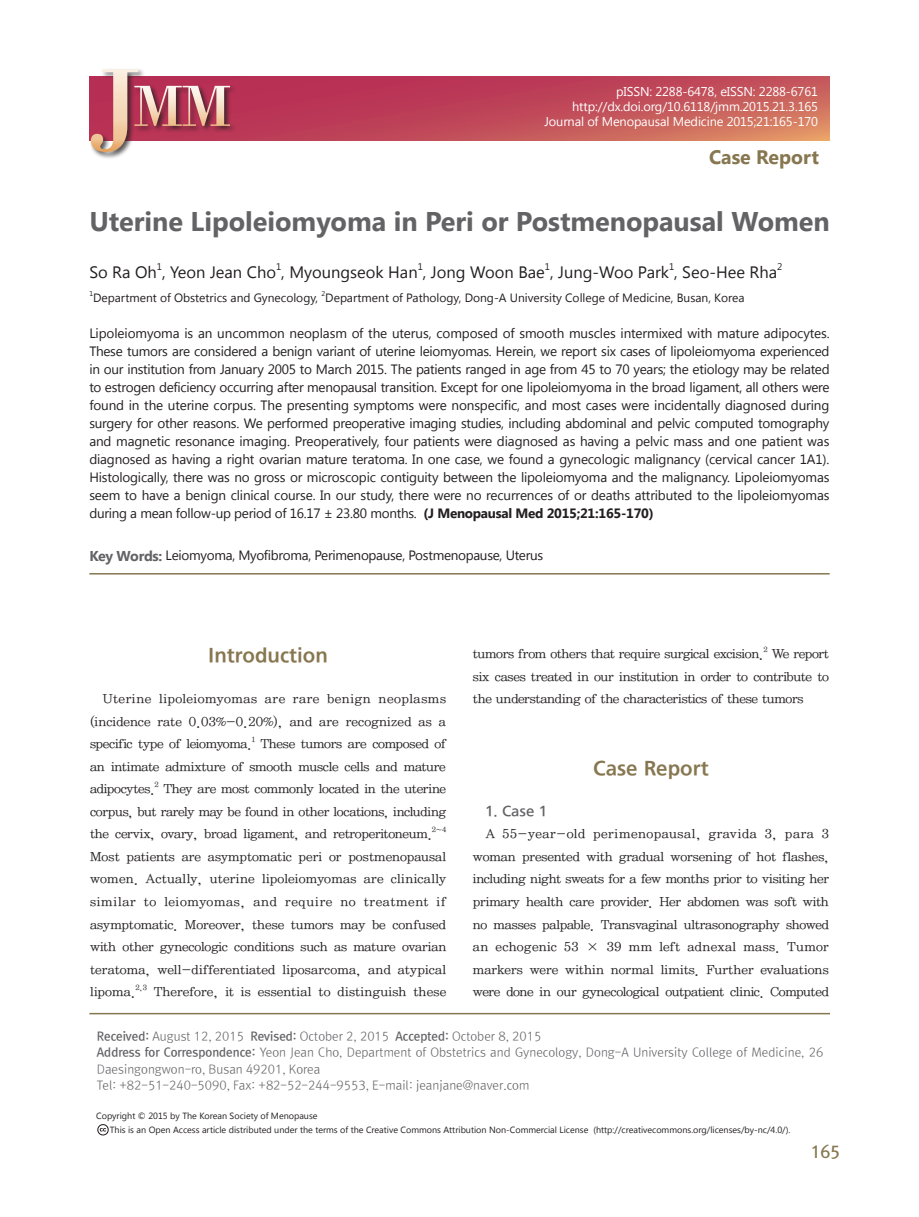
<style>
.page{position:relative;width:919px;height:1217px;background:#fff}
.page>*{position:absolute;margin:0;border:0;box-sizing:border-box;transform-origin:0 0}
.t1{font:60px "Bodoni BT";color:#fff}
.t2{font:700 27px "Segoe UI";color:#636366}
.t3{font:19.5px "Rix J Go B";color:#877750;scale:1.05 1}
.t4{font:700 19.5px "Segoe UI";color:#877750}
.t5{font:16.5px "Segoe UI";color:#231f20}
.t6{font:16.5px "Rix M Go B";color:#877750}
.t7{font:14.25px/22.5px "YDIY Mj O130 KS Cpc EUC H";letter-spacing:-.1em;color:#231f20;text-align:justify;scale:1.05 1}
.t8{font:14.25px "YDIY Mj O130 KS Cpc EUC H";letter-spacing:-.07em;color:#231f20;scale:1.05 1}
.t9{font:14.25px "Rix J Go M";color:#636366;scale:1.05 1}
.t10{font:13.5px/18px "Segoe UI";letter-spacing:-.02em;color:#231f20;text-align:justify}
.t11{font:12.75px/15px "Segoe UI";letter-spacing:-.01em;color:#fff;text-align:right}
.t12{font:12px/16.5px "Rix M Go L";color:#636366}
.t13{font:12px "Segoe UI";color:#231f20}
.t14{font:9.6px "Segoe UI";color:#231f20}
.t15{font:9px/14.4px "Segoe UI";color:#231f20}
.t16{font:8.25px "YDIY Mj O130 KS Cpc EUC H";color:#231f20;scale:1.05 1}
.t17{font:7.05px "Segoe UI";color:#231f20}
.s1{font-size:109.5px}
.s2{font-weight:700}
.s3{font-weight:700;font-size:14.25px;color:#636366}
.s4{font-family:"Rix M Go B"}
</style>
<div class="page">
<hr style="left:89px;top:1012px;width:741px;height:2px;background:#877750">
<svg style="left:237px;top:77px;width:592px;height:63px;background:#c14c59"></svg>
<div style="left:89px;top:68px;width:148px;height:91px;background:#231f20;opacity:.75"></div>
<svg style="left:97px;top:1124px;width:12px;height:12px"></svg>
<hr style="left:89px;top:573px;width:740px;height:1px;background:#877750">
<h1 class="t1" style="left:89px;top:68px;width:144px"><span class="s1">J</span> MM</h1>
<p class="t11" style="left:572px;top:84px;width:247px">pISSN: 2288-6478, eISSN: 2288-6761 http://dx.doi.org/10.6118/jmm.2015.21.3.165</p>
<p class="t11" style="left:544px;top:114px;width:275px">Journal of Menopausal Medicine 2015;21:165-170</p>
<h3 class="t4" style="left:709px;top:143px;width:111px">Case Report</h3>
<h2 class="t2" style="left:89px;top:202px;width:742px">Uterine Lipoleiomyoma in Peri or Postmenopausal Women</h2>
<p class="t5" style="left:89px;top:260px;width:689px">So Ra Oh , Yeon Jean Cho , Myoungseok Han , Jong Woon Bae , Jung-Woo Park , Seo-Hee Rha</p>
<p class="t14" style="left:157px;top:260px;width:7px">1</p>
<p class="t14" style="left:276px;top:260px;width:7px">1</p>
<p class="t14" style="left:417px;top:260px;width:7px">1</p>
<p class="t14" style="left:545px;top:260px;width:7px">1</p>
<p class="t14" style="left:669px;top:260px;width:7px">1</p>
<p class="t14" style="left:777px;top:260px;width:7px">2</p>
<p class="t17" style="left:89px;top:289px;width:5px">1</p>
<p class="t13" style="left:93px;top:289px;width:226px">Department of Obstetrics and Gynecology,</p>
<p class="t17" style="left:321px;top:289px;width:5px">2</p>
<p class="t13" style="left:325px;top:289px;width:420px">Department of Pathology, Dong-A University College of Medicine, Busan, Korea</p>
<p class="t10" style="left:89px;top:323px;width:742px">Lipoleiomyoma is an uncommon neoplasm of the uterus, composed of smooth muscles intermixed with mature adipocytes.<br>These tumors are considered a benign variant of uterine leiomyomas. Herein, we report six cases of lipoleiomyoma experienced in our institution from January 2005 to March 2015. The patients ranged in age from 45 to 70 years; the etiology may be related to estrogen deficiency occurring after menopausal transition. Except for one lipoleiomyoma in the broad ligament, all others were found in the uterine corpus. The presenting symptoms were nonspecific, and most cases were incidentally diagnosed during surgery for other reasons. We performed preoperative imaging studies, including abdominal and pelvic computed tomography and magnetic resonance imaging. Preoperatively, four patients were diagnosed as having a pelvic mass and one patient was diagnosed as having a right ovarian mature teratoma. In one case, we found a gynecologic malignancy (cervical cancer 1A1).<br>Histologically, there was no gross or microscopic contiguity between the lipoleiomyoma and the malignancy. Lipoleiomyomas seem to have a benign clinical course. In our study, there were no recurrences of or deaths attributed to the lipoleiomyomas during a mean follow-up period of 16.17 ± 23.80 months. <span class="s2">(J Menopausal Med 2015;21:165-170)</span></p>
<p class="t10" style="left:89px;top:546px;width:455px"><span class="s3">Key Words:</span> Leiomyoma, Myofibroma, Perimenopause, Postmenopause, Uterus</p>
<p class="t7" style="left:472px;top:643px;width:280px">tumors from others that require surgical excision.</p>
<p class="t16" style="left:763px;top:645px;width:6px">2</p>
<h3 class="t3" style="left:208px;top:644px;width:115px">Introduction</h3>
<p class="t7" style="left:89px;top:688px;width:342px;text-indent:13px">Uterine lipoleiomyomas are rare benign neoplasms (incidence rate 0.03%-0.20%), and are recognized as a specific type of leiomyoma.</p>
<p class="t7" style="left:472px;top:643px;width:342px;text-indent:299px">We report six cases treated in our institution in order to contribute to the understanding of the characteristics of these tumors</p>
<p class="t16" style="left:251px;top:735px;width:5px">1</p>
<p class="t7" style="left:89px;top:733px;width:342px;text-indent:171px">These tumors are composed of an intimate admixture of smooth muscle cells and mature adipocytes.</p>
<h3 class="t3" style="left:593px;top:757px;width:111px">Case Report</h3>
<p class="t16" style="left:154px;top:780px;width:6px">2</p>
<p class="t7" style="left:89px;top:778px;width:342px;text-indent:74px">They are most commonly located in the uterine corpus, but rarely may be found in other locations, including the cervix, ovary, broad ligament, and retroperitoneum.</p>
<p class="t9" style="left:485px;top:802px;width:61px">1. Case 1</p>
<p class="t7" style="left:472px;top:823px;width:342px;text-indent:13px">A 55-year-old perimenopausal, gravida 3, para 3 woman presented with gradual worsening of hot flashes, including night sweats for a few months prior to visiting her primary health care provider. Her abdomen was soft with no masses palpable. Transvaginal ultrasonography showed an echogenic 53 × 39 mm left adnexal mass. Tumor markers were within normal limits. Further evaluations were done in our gynecological outpatient clinic. Computed</p>
<p class="t12" style="left:97px;top:1027px;width:727px"><span class="s4">Received:</span> August 12, 2015 <span class="s4">Revised:</span> October 2, 2015 <span class="s4">Accepted:</span> October 8, 2015<br><span class="s4">Address for Correspondence:</span> Yeon Jean Cho, Department of Obstetrics and Gynecology, Dong-A University College of Medicine, 26<br>Daesingongwon-ro, Busan 49201, Korea<br>Tel: +82-51-240-5090, Fax: +82-52-244-9553, E-mail: jeanjane@naver.com</p>
<p class="t16" style="left:431px;top:825px;width:16px">2~4</p>
<p class="t7" style="left:89px;top:845px;width:342px">Most patients are asymptomatic peri or postmenopausal women. Actually, uterine lipoleiomyomas are clinically similar to leiomyomas, and require no treatment if asymptomatic. Moreover, these tumors may be confused with other gynecologic conditions such as mature ovarian teratoma, well-differentiated liposarcoma, and atypical lipoma.</p>
<p class="t16" style="left:135px;top:982px;width:13px">2,3</p>
<p class="t8" style="left:153px;top:984px;width:281px">Therefore, it is essential to distinguish these</p>
<p class="t15" style="left:110px;top:1107px;width:682px;text-indent:-14px">Copyright © 2015 by The Korean Society of Menopause<br>This is an Open Access article distributed under the terms of the Creative Commons Attribution Non-Commercial License (http://creativecommons.org/licenses/by-nc/4.0/).</p>
<p class="t6" style="left:810px;top:1142px;width:31px">165</p>
</div>
